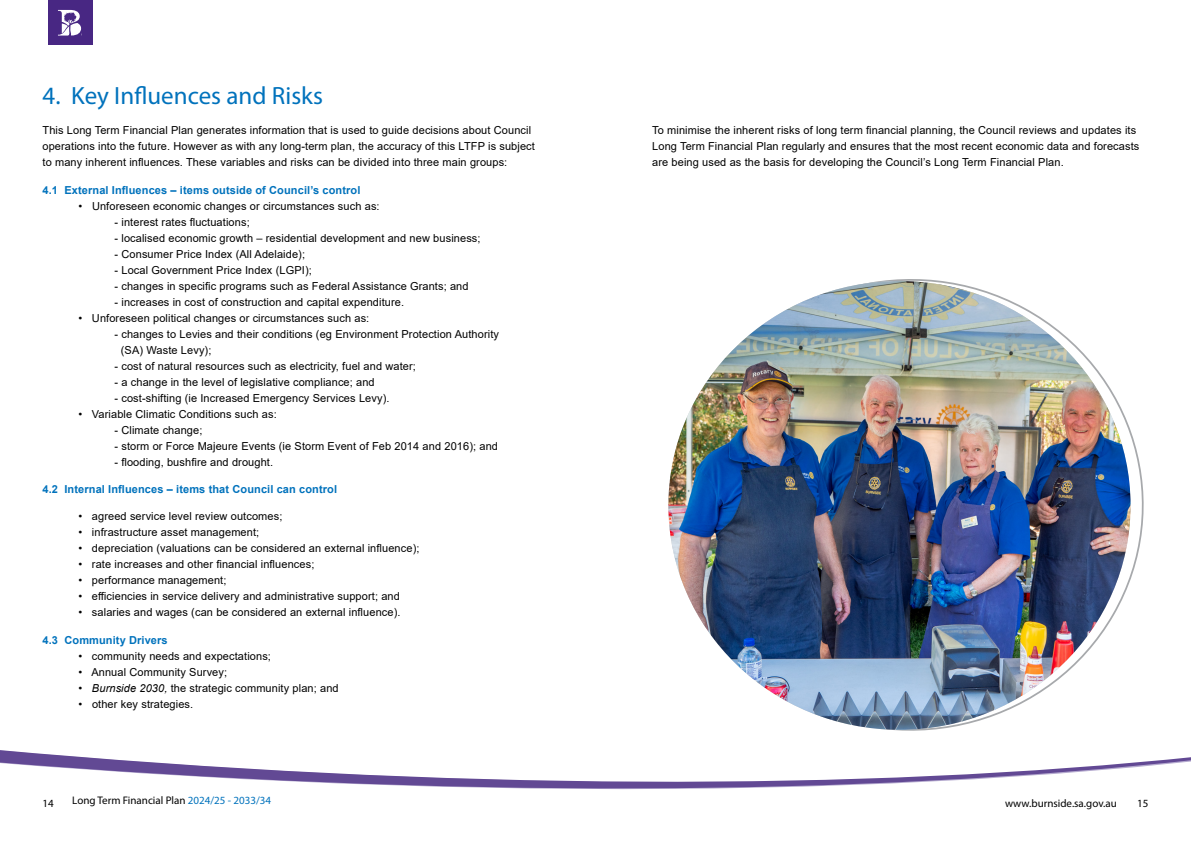
<style>
.page{position:relative;width:1191px;height:842px;background:#fff}
.page>*{position:absolute;margin:0;border:0;box-sizing:border-box;transform-origin:0 0}
.t1{font:25px "Myriad Pro";color:#0072bc}
.t2{font:11px/16px "Arial";letter-spacing:.01em;color:#000}
.t3{font:700 11px "Arial";letter-spacing:.01em;color:#0072bc}
.t4{font:11px "Myriad Pro";color:#000}
.s1{font-style:italic}
.s2{color:#0072bc}
</style>
<div class="page">
<svg style="left:0;top:750px;width:1191px;height:40px"></svg>
<svg style="left:646px;top:279px;width:532px;height:485px"></svg>
<img style="left:668px;top:281px;width:462px;height:449px">
<div style="left:48px;top:0;width:44px;height:45px;background:#482783"></div>
<svg style="left:58px;top:10px;width:23px;height:26px"></svg>
<h1 class="t1" style="left:43px;top:80px;width:282px">4. Key Influences and Risks</h1>
<p class="t2" style="left:43px;top:122px;width:494px">This Long Term Financial Plan generates information that is used to guide decisions about Council operations into the future. However as with any long-term plan, the accuracy of this LTFP is subject to many inherent influences. These variables and risks can be divided into three main groups:</p>
<p class="t3" style="left:43px;top:182px;width:319px">4.1 External Influences – items outside of Council’s control</p>
<p class="t2" style="left:79px;top:198px;width:303px">• Unforeseen economic changes or circumstances such as:</p>
<p class="t2" style="left:115px;top:214px;width:137px">- interest rates fluctuations;</p>
<p class="t2" style="left:115px;top:230px;width:367px">- localised economic growth – residential development and new business;</p>
<p class="t2" style="left:115px;top:246px;width:192px">- Consumer Price Index (All Adelaide);</p>
<p class="t2" style="left:115px;top:262px;width:199px">- Local Government Price Index (LGPI);</p>
<p class="t2" style="left:114px;top:278px;width:356px">- changes in specific programs such as Federal Assistance Grants; and</p>
<p class="t2" style="left:114px;top:294px;width:291px">- increases in cost of construction and capital expenditure.</p>
<p class="t2" style="left:78px;top:310px;width:292px">• Unforeseen political changes or circumstances such as:</p>
<p class="t2" style="left:121px;top:326px;width:380px;text-indent:-6px">- changes to Levies and their conditions (eg Environment Protection Authority (SA) Waste Levy);</p>
<p class="t2" style="left:114px;top:358px;width:303px">- cost of natural resources such as electricity, fuel and water;</p>
<p class="t2" style="left:114px;top:374px;width:262px">- a change in the level of legislative compliance; and</p>
<p class="t2" style="left:114px;top:390px;width:276px">- cost-shifting (ie Increased Emergency Services Levy).</p>
<p class="t2" style="left:78px;top:406px;width:200px">• Variable Climatic Conditions such as:</p>
<p class="t2" style="left:114px;top:422px;width:89px">- Climate change;</p>
<p class="t2" style="left:114px;top:438px;width:385px">- storm or Force Majeure Events (ie Storm Event of Feb 2014 and 2016); and</p>
<p class="t2" style="left:114px;top:454px;width:160px">- flooding, bushfire and drought.</p>
<p class="t3" style="left:42px;top:481px;width:296px">4.2 Internal Influences – items that Council can control</p>
<p class="t2" style="left:78px;top:508px;width:205px">• agreed service level review outcomes;</p>
<p class="t2" style="left:78px;top:524px;width:182px">• infrastructure asset management;</p>
<p class="t2" style="left:78px;top:540px;width:342px">• depreciation (valuations can be considered an external influence);</p>
<p class="t2" style="left:78px;top:556px;width:237px">• rate increases and other financial influences;</p>
<p class="t2" style="left:78px;top:572px;width:149px">• performance management;</p>
<p class="t2" style="left:78px;top:588px;width:323px">• efficiencies in service delivery and administrative support; and</p>
<p class="t2" style="left:78px;top:604px;width:323px">• salaries and wages (can be considered an external influence).</p>
<p class="t3" style="left:42px;top:632px;width:127px">4.3 Community Drivers</p>
<p class="t2" style="left:78px;top:648px;width:194px">• community needs and expectations;</p>
<p class="t2" style="left:78px;top:664px;width:150px">• Annual Community Survey;</p>
<p class="t2" style="left:79px;top:680px;width:262px">• <span class="s1">Burnside 2030,</span> the strategic community plan; and</p>
<p class="t2" style="left:79px;top:696px;width:116px">• other key strategies.</p>
<p class="t2" style="left:652px;top:122px;width:489px">To minimise the inherent risks of long term financial planning, the Council reviews and updates its<br>Long Term Financial Plan regularly and ensures that the most recent economic data and forecasts are being used as the basis for developing the Council’s Long Term Financial Plan.</p>
<p class="t4" style="left:43px;top:796px;width:13px">14</p>
<p class="t4" style="left:72px;top:794px;width:200px">Long Term Financial Plan <span class="s2">2024/25 - 2033/34</span></p>
<p class="t4" style="left:1005px;top:796px;width:113px">www.burnside.sa.gov.au</p>
<p class="t4" style="left:1137px;top:796px;width:13px">15</p>
</div>
